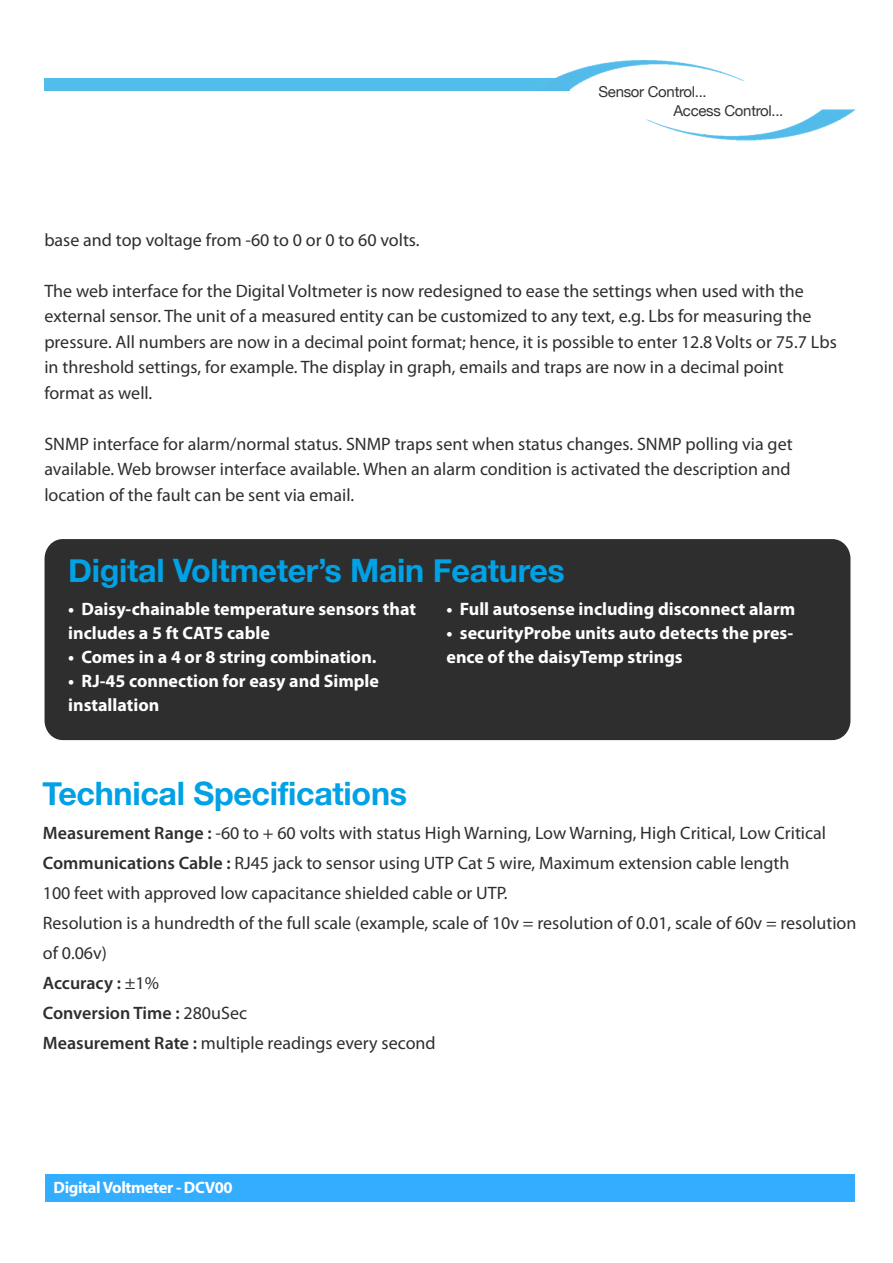
<style>
.page{position:relative;width:893px;height:1263px;background:#fff}
.page>*{position:absolute;margin:0;border:0;box-sizing:border-box;transform-origin:0 0}
.t1{font:700 32.25px "Helvetica Neue";letter-spacing:-.01em;color:#00a1e5}
.t2{font:18px/30px "Myriad Pro";color:#2e2e2e}
.t3{font:700 18px/24px "Myriad Pro";color:#fff}
.t4{font:700 16.5px "Myriad Pro";letter-spacing:-.025em;color:#fff}
.t5{font:15px/18.8px "Helvetica Neue";letter-spacing:-.02em;color:#333}
.s1{font-weight:600}
</style>
<div class="page">
<div style="left:45px;top:78px;width:525px;height:13px;background:#52bcea"></div>
<div style="left:45px;top:1175px;width:810px;height:27px;background:#33adff"></div>
<img style="left:535px;top:60px;width:321px;height:81px">
<div style="left:595px;top:83px;width:191px;height:35px;background:#fff"></div>
<div style="left:45px;top:539px;width:805px;height:201px;background:#2e2e2e;border-radius:19px"></div>
<p class="t5" style="left:673px;top:82px;width:111px;text-indent:-75px">Sensor Control...<br>Access Control...</p>
<p class="t2" style="left:44px;top:224px;width:377px">base and top voltage from -60 to 0 or 0 to 60 volts.</p>
<p class="t2" style="left:44px;top:277px;width:794px;line-height:25.5px">The web interface for the Digital Voltmeter is now redesigned to ease the settings when used with the external sensor. The unit of a measured entity can be customized to any text, e.g. Lbs for measuring the pressure. All numbers are now in a decimal point format; hence, it is possible to enter 12.8 Volts or 75.7 Lbs in threshold settings, for example. The display in graph, emails and traps are now in a decimal point format as well.</p>
<p class="t2" style="left:44px;top:430px;width:750px;line-height:25.5px;text-align:justify">SNMP interface for alarm/normal status. SNMP traps sent when status changes. SNMP polling via get available. Web browser interface available. When an alarm condition is activated the description and location of the fault can be sent via email.</p>
<h1 class="t1" style="left:68px;top:551px;width:498px">Digital Voltmeter’s Main Features</h1>
<p class="t3" style="left:446px;top:596px;width:350px">• Full autosense including disconnect alarm</p>
<p class="t3" style="left:446px;top:620px;width:348px">• securityProbe units auto detects the pres&shy;ence of the daisyTemp strings</p>
<p class="t3" style="left:68px;top:596px;width:349px">• Daisy-chainable temperature sensors that includes a 5 ft CAT5 cable</p>
<p class="t3" style="left:68px;top:644px;width:310px">• Comes in a 4 or 8 string combination.</p>
<p class="t3" style="left:68px;top:668px;width:312px">• RJ-45 connection for easy and Simple installation</p>
<h1 class="t1" style="left:43px;top:773px;width:366px">Technical Specifications</h1>
<p class="t2" style="left:43px;top:817px;width:815px"><span class="s1">Measurement Range :</span> -60 to + 60 volts with status High Warning, Low Warning, High Critical, Low Critical <span class="s1">Communications Cable :</span> RJ45 jack to sensor using UTP Cat 5 wire, Maximum extension cable length<br>100 feet with approved low capacitance shielded cable or UTP.<br>Resolution is a hundredth of the full scale (example, scale of 10v = resolution of 0.01, scale of 60v = resolution of 0.06v)<br><span class="s1">Accuracy :</span> ±1%<br><span class="s1">Conversion Time :</span> 280uSec<br><span class="s1">Measurement Rate :</span> multiple readings every second</p>
<p class="t4" style="left:54px;top:1177px;width:181px">Digital Voltmeter - DCV00</p>
</div>
